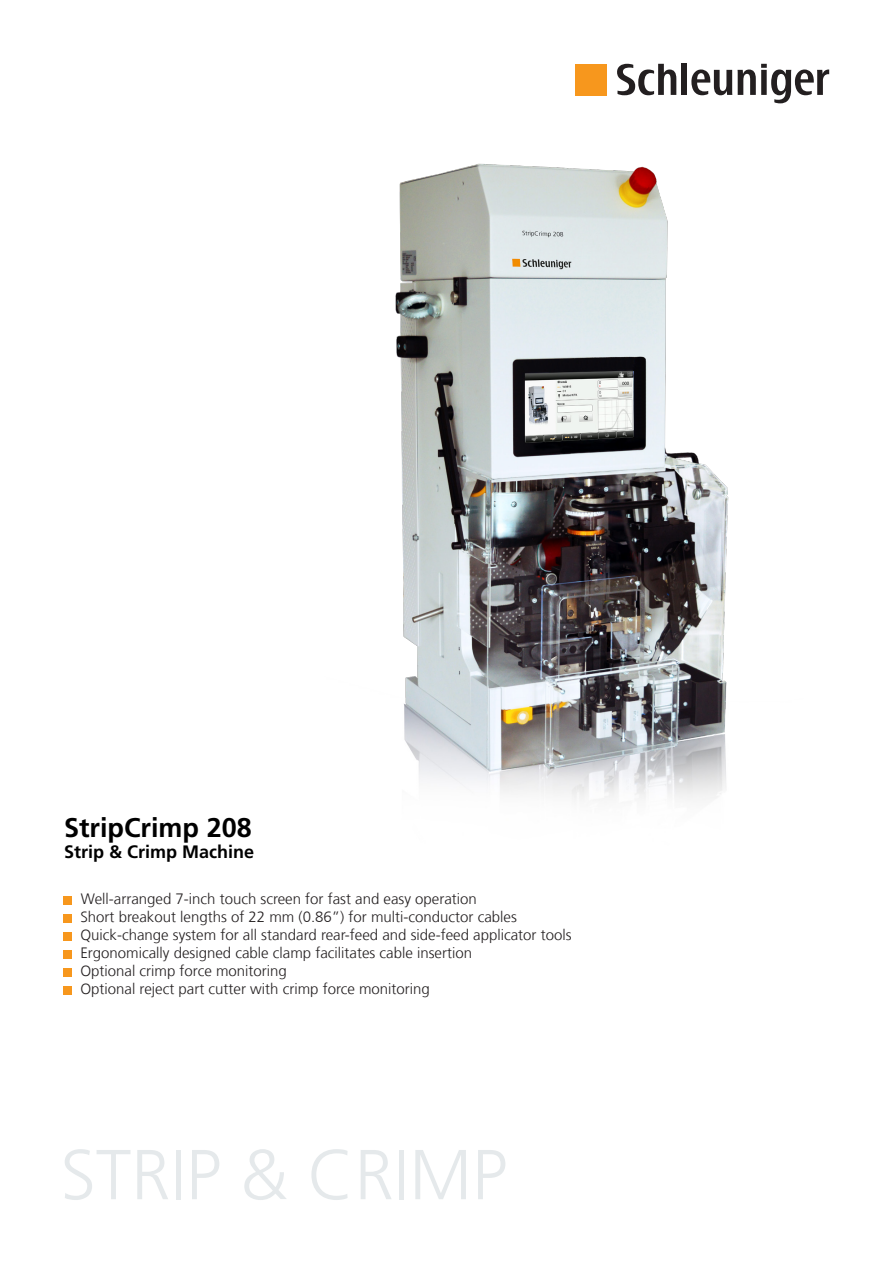
<style>
.page{position:relative;width:893px;height:1263px;background:#fff}
.page>*{position:absolute;margin:0;border:0;box-sizing:border-box;transform-origin:0 0}
.t1{font:300 70.5px "Frutiger LT Com";color:#e5e9eb}
.t2{font:700 27px "Frutiger LT Com";color:#000}
.t3{font:700 18px "Frutiger LT Com";color:#000}
.t4{font:300 15px/18px "Frutiger LT Com";color:#231f20}
</style>
<div class="page">
<div style="left:576px;top:64px;width:31px;height:31px;background:#f7971d"></div>
<div style="left:681px;top:64px;width:6px;height:31px;background:#231f20"></div>
<svg style="left:691px;top:64px;width:138px;height:39px"></svg>
<svg style="left:617px;top:64px;width:59px;height:31px"></svg>
<div style="left:64px;top:896px;width:8px;height:8px;background:#f7971d"></div>
<div style="left:64px;top:914px;width:8px;height:8px;background:#f7971d"></div>
<div style="left:64px;top:932px;width:8px;height:8px;background:#f7971d"></div>
<div style="left:64px;top:950px;width:8px;height:8px;background:#f7971d"></div>
<div style="left:64px;top:968px;width:8px;height:8px;background:#f7971d"></div>
<div style="left:64px;top:986px;width:8px;height:8px;background:#f7971d"></div>
<img style="left:395px;top:163px;width:334px;height:637px">
<h2 class="t2" style="left:64px;top:811px;width:189px">StripCrimp 208</h2>
<p class="t3" style="left:64px;top:841px;width:192px">Strip &amp; Crimp Machine</p>
<p class="t4" style="left:80px;top:890px;width:493px">Well-arranged 7-inch touch screen for fast and easy operation<br>Short breakout lengths of 22 mm (0.86”) for multi-conductor cables Quick-change system for all standard rear-feed and side-feed applicator tools Ergonomically designed cable clamp facilitates cable insertion<br>Optional crimp force monitoring<br>Optional reject part cutter with crimp force monitoring</p>
<h1 class="t1" style="left:61px;top:1134px;width:448px">STRIP &amp; CRIMP</h1>
</div>
